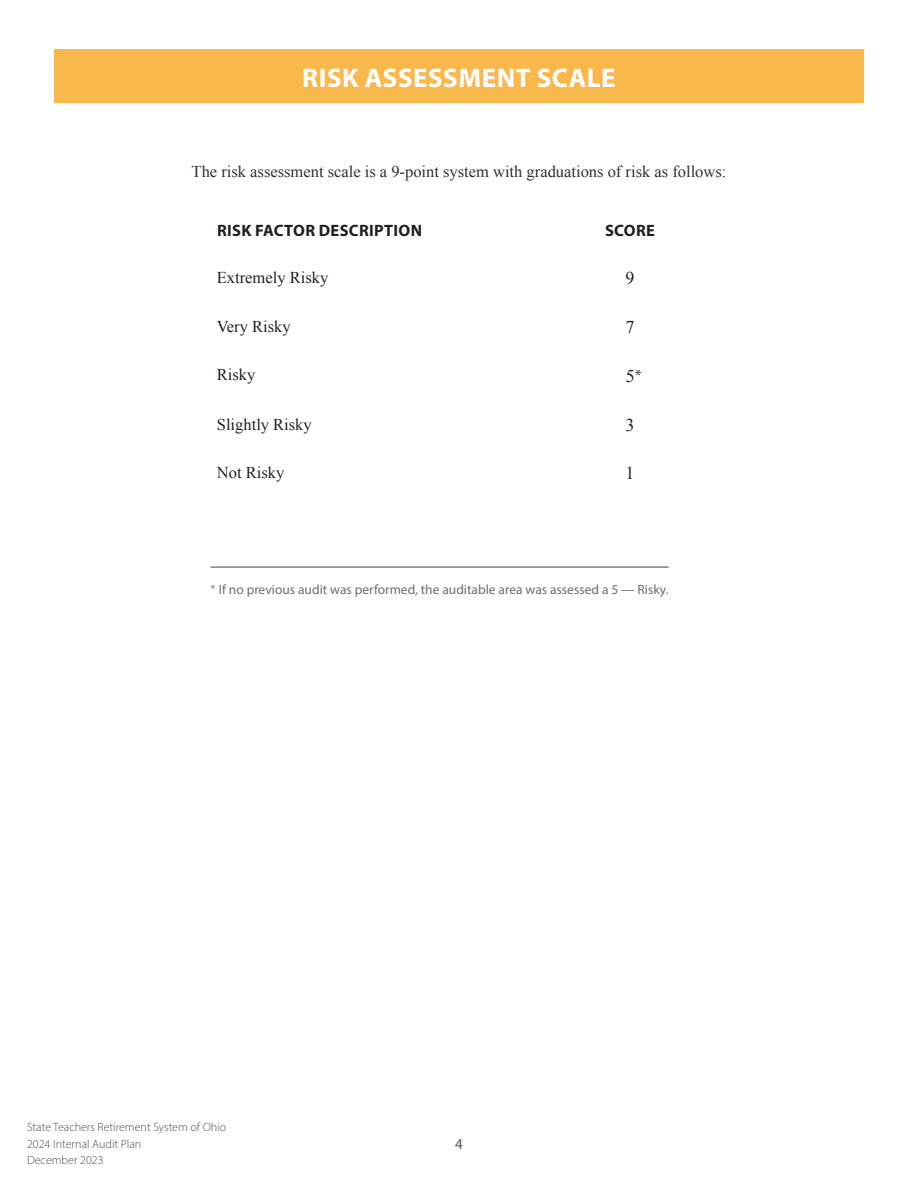
<style>
.page{position:relative;width:918px;height:1188px;background:#fff}
.page>*{position:absolute;margin:0;border:0;box-sizing:border-box;transform-origin:0 0}
.t1{font:700 27px "Myriad Pro";letter-spacing:.02em;color:#fff}
.Body_text{font:18px "Times New Roman";color:#231f20}
.t2{font:16.5px "Times New Roman";color:#312f30}
.t3{font:16.5px "Times New Roman";color:#231f20}
.TOC_Heading{font:700 16.5px "Myriad Pro";letter-spacing:.02em;color:#231f20}
.t4{font:15px "Myriad Pro";color:#57585a}
.Footnote{font:13.5px "Myriad Pro";color:#6c6d70}
.t5{font:300 12px/16.5px "Myriad Pro";color:#4b4c4d}
.s1{font-family:"Myriad Pro";font-weight:300}
.s2{font-weight:300}
</style>
<div class="page">
<div style="left:54px;top:50px;width:810px;height:54px;background:#f8b84c"></div>
<hr style="left:211px;top:567px;width:458px;height:1px;background:#3e3e3f">
<p class="t1" style="left:302px;top:60px;width:315px">RISK ASSESSMENT SCALE</p>
<p class="t2" style="left:192px;top:160px;width:536px">The risk assessment scale is a 9-point system with graduations of risk as follows:</p>
<p class="TOC_Heading" style="left:217px;top:220px;width:207px">RISK FACTOR DESCRIPTION</p>
<p class="TOC_Heading" style="left:605px;top:220px;width:51px">SCORE</p>
<p class="t3" style="left:217px;top:267px;width:113px">Extremely Risky</p>
<p class="Body_text" style="left:626px;top:266px;width:10px">9</p>
<p class="t3" style="left:217px;top:315px;width:75px">Very Risky</p>
<p class="Body_text" style="left:626px;top:315px;width:10px">7</p>
<p class="t3" style="left:217px;top:364px;width:40px">Risky</p>
<p class="Body_text" style="left:626px;top:364px;width:18px">5<span class="s1">*</span></p>
<p class="t3" style="left:217px;top:413px;width:96px">Slightly Risky</p>
<p class="Body_text" style="left:626px;top:413px;width:10px">3</p>
<p class="t3" style="left:217px;top:462px;width:69px">Not Risky</p>
<p class="Body_text" style="left:626px;top:461px;width:10px">1</p>
<p class="Footnote" style="left:211px;top:582px;width:459px"><span class="s2">*</span> If no previous audit was performed, the auditable area was assessed a 5 — Risky.</p>
<p class="t5" style="left:27px;top:1119px;width:201px">State Teachers Retirement System of Ohio<br>2024 Internal Audit Plan<br>December 2023</p>
<p class="t4" style="left:455px;top:1135px;width:9px">4</p>
</div>
